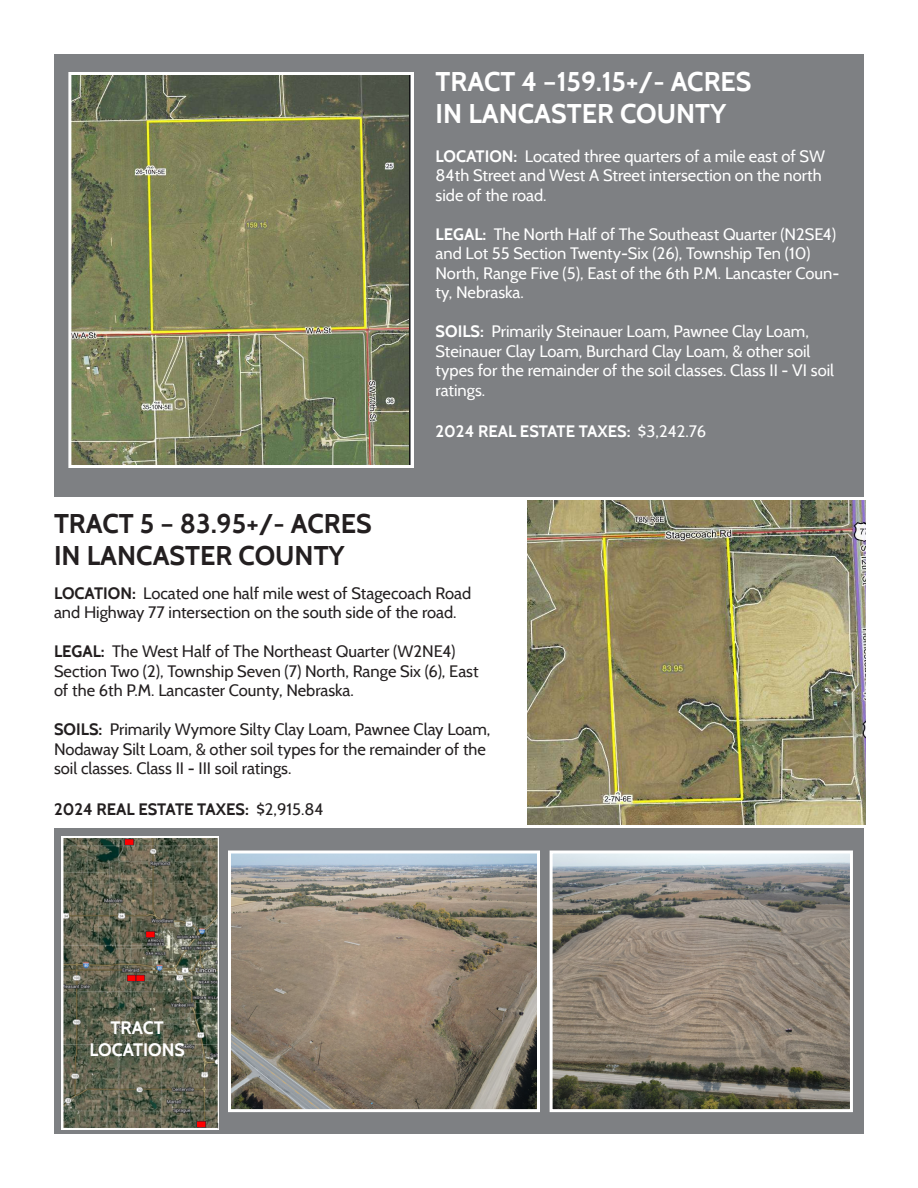
<style>
.page{position:relative;width:918px;height:1188px;background:#fff}
.page>*{position:absolute;margin:0;border:0;box-sizing:border-box;transform-origin:0 0}
.t1{font:700 27px "Cabin";color:#fff}
.t2{font:700 27px "Cabin";color:#231f20}
.t3{font:700 18px/21.6px "Cabin";color:#fff;text-align:center}
.t4{font:16.5px/19.5px "Cabin";color:#fff}
.t5{font:16.5px/19.5px "Cabin";color:#231f20}
.t6{font:700 16.5px "Cabin";color:#fff}
.t7{font:700 16.5px "Cabin";color:#231f20}
.s1{font-weight:700}
.s2{font-weight:400}
</style>
<div class="page">
<div style="left:54px;top:54px;width:810px;height:443px;background:#7e8083"></div>
<img style="left:72px;top:76px;width:337px;height:388px">
<div style="left:68px;top:72px;width:346px;height:396px;border:3px solid #fff"></div>
<img style="left:527px;top:500px;width:339px;height:324px">
<div style="left:54px;top:828px;width:810px;height:306px;background:#7e8083"></div>
<img style="left:62px;top:837px;width:156px;height:293px">
<img style="left:554px;top:854px;width:295px;height:254px">
<div style="left:550px;top:850px;width:303px;height:262px;border:3px solid #fff"></div>
<img style="left:232px;top:854px;width:304px;height:254px">
<div style="left:228px;top:850px;width:312px;height:262px;border:3px solid #fff"></div>
<p class="t1" style="left:436px;top:65px;width:318px">TRACT 4 –159.15+/- ACRES</p>
<p class="t1" style="left:436px;top:97px;width:292px">IN LANCASTER COUNTY</p>
<p class="t2" style="left:54px;top:507px;width:319px">TRACT 5 – 83.95+/- ACRES</p>
<p class="t2" style="left:54px;top:539px;width:292px">IN LANCASTER COUNTY</p>
<p class="t4" style="left:436px;top:146px;width:391px"><span class="s1">LOCATION:</span> Located three quarters of a mile east of SW<br>84th Street and West A Street intersection on the north side of the road.</p>
<p class="t4" style="left:436px;top:224px;width:405px"><span class="s1">LEGAL:</span> The North Half of The Southeast Quarter (N2SE4) and Lot 55 Section Twenty-Six (26), Township Ten (10)<br>North, Range Five (5), East of the 6th P.M. Lancaster Coun&shy;ty, Nebraska.</p>
<p class="t4" style="left:436px;top:322px;width:400px"><span class="s1">SOILS:</span> Primarily Steinauer Loam, Pawnee Clay Loam, Steinauer Clay Loam, Burchard Clay Loam, &amp; other soil types for the remainder of the soil classes. Class II - VI soil ratings.</p>
<p class="t6" style="left:436px;top:421px;width:272px">2024 REAL ESTATE TAXES: <span class="s2">$3,242.76</span></p>
<p class="t5" style="left:54px;top:583px;width:419px"><span class="s1">LOCATION:</span> Located one half mile west of Stagecoach Road and Highway 77 intersection on the south side of the road.</p>
<p class="t5" style="left:54px;top:641px;width:426px"><span class="s1">LEGAL:</span> The West Half of The Northeast Quarter (W2NE4)<br>Section Two (2), Township Seven (7) North, Range Six (6), East of the 6th P.M. Lancaster County, Nebraska.</p>
<p class="t5" style="left:54px;top:719px;width:438px"><span class="s1">SOILS:</span> Primarily Wymore Silty Clay Loam, Pawnee Clay Loam,<br>Nodaway Silt Loam, &amp; other soil types for the remainder of the soil classes. Class II - III soil ratings.</p>
<p class="t7" style="left:54px;top:799px;width:271px">2024 REAL ESTATE TAXES: <span class="s2">$2,915.84</span></p>
<p class="t3" style="left:89px;top:1017px;width:97px">TRACT<br>LOCATIONS</p>
</div>
